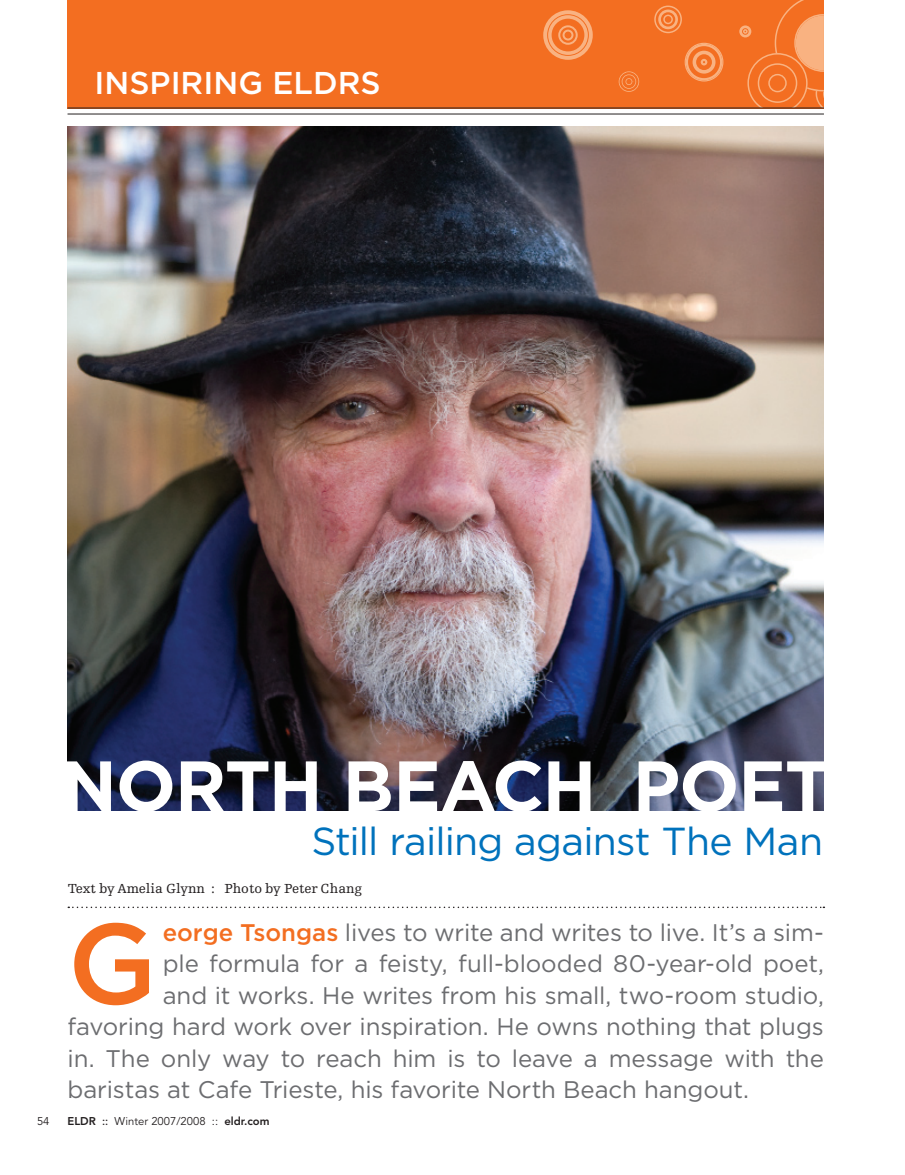
<style>
.page{position:relative;width:905px;height:1175px;background:#fff}
.page>*{position:absolute;margin:0;border:0;box-sizing:border-box;transform-origin:0 0}
.Inspring_opening{font:500 114px "Gotham";color:#f36e21}
.insiring_header{font:700 70.95px "Gotham";letter-spacing:-.015em;color:#fff}
.insiring_header-2{font:39px "Gotham";letter-spacing:-.02em;color:#0072bc}
.t1{font:500 31.5px "Gotham";color:#fff}
.Inspring_opening-2{font:24px "Gotham";letter-spacing:-.005em;color:#6c6d70}
.Department_Body_Text{font:13.8px "Egyptienne F";color:#231f20}
.t2{font:11.25px "Avenir";color:#231f20}
.s1{font-weight:500;color:#f36e21}
.s2{font-weight:800}
.s3{font-weight:500}
</style>
<div class="page">
<div style="left:68px;top:0;width:756px;height:108px;background:#f36e21"></div>
<svg style="left:618px;top:71px;width:21px;height:21px"></svg>
<svg style="left:654px;top:6px;width:28px;height:27px"></svg>
<svg style="left:684px;top:43px;width:39px;height:39px"></svg>
<svg style="left:543px;top:10px;width:49px;height:50px"></svg>
<svg style="left:739px;top:0;width:85px;height:108px"></svg>
<hr style="left:68px;top:108px;width:756px;height:1px;background:#231f20">
<hr style="left:68px;top:114px;width:756px;height:1px;background:#231f20">
<img style="left:68px;top:126px;width:756px;height:684px">
<svg style="left:68px;top:906px;width:756px;height:2px"></svg>
<p class="t1" style="left:94px;top:65px;width:264px">inspiring ELDRS</p>
<p class="insiring_header" style="left:61px;top:745px;width:771px">NORTH BEACH POET</p>
<p class="insiring_header-2" style="left:311px;top:819px;width:513px">Still railing against The Man</p>
<p class="Department_Body_Text" style="left:68px;top:880px;width:296px">Text by Amelia Glynn : Photo by Peter Chang</p>
<p class="Inspring_opening" style="left:68px;top:898px;width:76px">G</p>
<p class="Inspring_opening-2" style="left:163px;top:919px;width:662px"><span class="s1">eorge Tsongas</span> lives to write and writes to live. It’s a sim-</p>
<p class="Inspring_opening-2" style="left:163px;top:950px;width:662px">ple formula for a feisty, full-blooded 80-year-old poet,</p>
<p class="Inspring_opening-2" style="left:163px;top:982px;width:662px">and it works. He writes from his small, two-room studio,</p>
<p class="Inspring_opening-2" style="left:68px;top:1013px;width:757px">favoring hard work over inspiration. He owns nothing that plugs</p>
<p class="Inspring_opening-2" style="left:68px;top:1045px;width:758px">in. The only way to reach him is to leave a message with the</p>
<p class="Inspring_opening-2" style="left:68px;top:1076px;width:683px">baristas at Cafe Trieste, his favorite North Beach hangout.</p>
<p class="t2" style="left:37px;top:1114px;width:14px">54</p>
<p class="t2" style="left:68px;top:1114px;width:203px"><span class="s2">ELDR</span> <span class="s3">::</span> Winter 2007/2008 :: <span class="s2">eldr.com</span></p>
</div>
